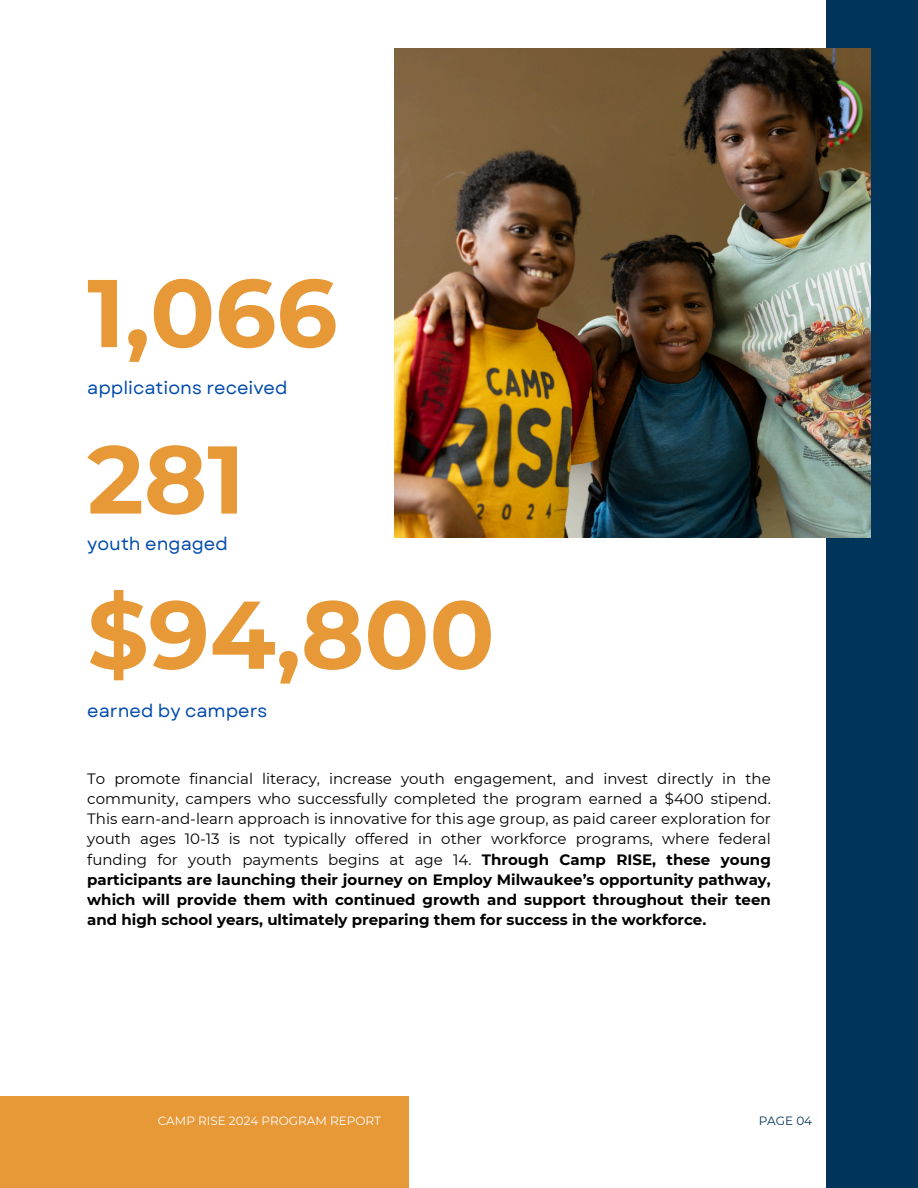
<style>
.page{position:relative;width:918px;height:1188px;background:#fff}
.page>*{position:absolute;margin:0;border:0;box-sizing:border-box;transform-origin:0 0}
.t1{font:700 96px "Montserrat";color:#e79837}
.t2{font:18px "Garet";color:#004aad}
.t3{font:15px/20.2px "Montserrat";color:#000;text-align:justify}
.t4{font:12px "Montserrat";color:#fff}
.t5{font:12px "Montserrat";color:#00345b}
.s1{font-weight:700}
</style>
<div class="page">
<div style="left:0;top:1096px;width:409px;height:92px;background:#e79837"></div>
<div style="left:826px;top:0;width:92px;height:1188px;background:#00345b"></div>
<img style="left:395px;top:48px;width:475px;height:490px">
<h1 class="t1" style="left:87px;top:254px;width:252px">1,066</h1>
<p class="t2" style="left:87px;top:375px;width:202px">applications received</p>
<p class="t1" style="left:87px;top:421px;width:159px">281</p>
<h3 class="t2" style="left:87px;top:530px;width:142px">youth engaged</h3>
<h1 class="t1" style="left:87px;top:576px;width:409px">$94,800</h1>
<p class="t2" style="left:87px;top:698px;width:182px">earned by campers</p>
<p class="t3" style="left:87px;top:768px;width:685px">To promote financial literacy, increase youth engagement, and invest directly in the community, campers who successfully completed the program earned a $400 stipend.<br>This earn-and-learn approach is innovative for this age group, as paid career exploration for youth ages 10-13 is not typically offered in other workforce programs, where federal funding for youth payments begins at age 14. <span class="s1">Through Camp RISE, these young participants are launching their journey on Employ Milwaukee’s opportunity pathway, which will provide them with continued growth and support throughout their teen and high school years, ultimately preparing them for success in the workforce.</span></p>
<h1 class="t4" style="left:158px;top:1113px;width:225px">CAMP RISE 2024 PROGRAM REPORT</h1>
<p class="t5" style="left:759px;top:1113px;width:55px">PAGE 04</p>
</div>
